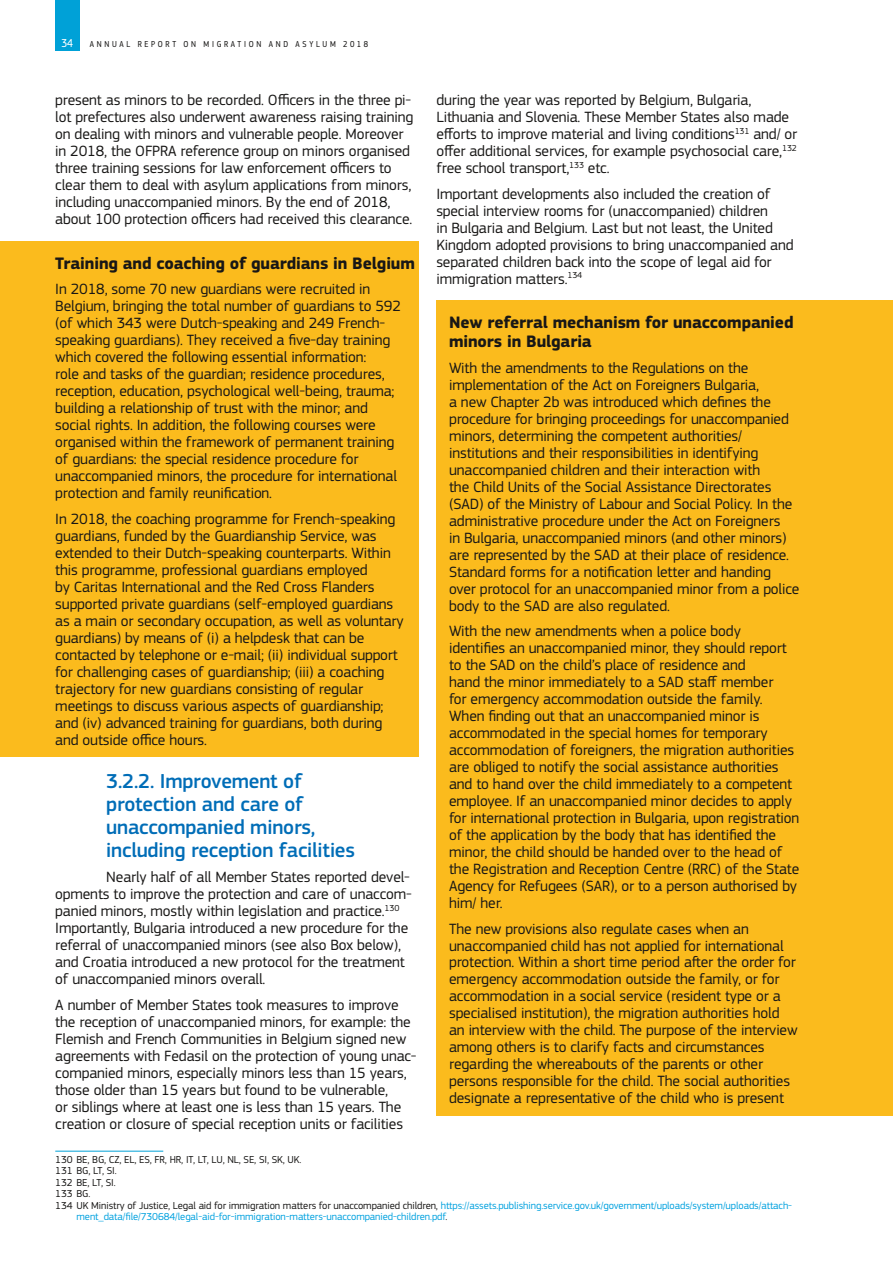
<style>
.page{position:relative;width:893px;height:1263px;background:#fff}
.page>*{position:absolute;margin:0;border:0;box-sizing:border-box;transform-origin:0 0}
.t1{font:500 21px/22.6px "EC Square Sans Pro";letter-spacing:-.01em;color:#006db7}
.t2{font:700 17.25px/19px "EC Square Sans Pro";letter-spacing:-.01em;color:#181716}
.t3{font:15.45px/17px "EC Square Sans Pro";letter-spacing:-.01em;color:#181716}
.t4{font:12px "EC Square Sans Cond Pro";color:#fff}
.t5{font:10.5px "EC Square Sans Pro";letter-spacing:-.01em;color:#00a1df}
.t6{font:10.5px "EC Square Sans Pro";letter-spacing:-.01em;color:#181716}
.t7{font:9px "EC Square Sans Cond Pro";letter-spacing:.3em;color:#181716}
.s1{color:#181716}
</style>
<div class="page">
<div style="left:55px;top:0;width:24px;height:51px;background:#00a1d7"></div>
<div style="left:0;top:241px;width:418px;height:40px;background:#fbbb1d"></div>
<div style="left:0;top:268px;width:418px;height:242px;background:#fbbb1d"></div>
<div style="left:0;top:497px;width:418px;height:260px;background:#fbbb1d"></div>
<hr style="left:55px;top:1151px;width:108px;height:1px;background:#00a1d7">
<div style="left:436px;top:300px;width:457px;height:60px;background:#fbbb1d"></div>
<div style="left:436px;top:346px;width:457px;height:277px;background:#fbbb1d"></div>
<div style="left:436px;top:610px;width:457px;height:310px;background:#fbbb1d"></div>
<div style="left:436px;top:907px;width:457px;height:209px;background:#fbbb1d"></div>
<p class="t4" style="left:62px;top:36px;width:13px">34</p>
<p class="t7" style="left:90px;top:39px;width:280px">ANNUAL REPORT ON MIGRATION AND ASYLUM 2018</p>
<p class="t3" style="left:55px;top:92px;width:360px">present as minors to be recorded. Officers in the three pi&shy;lot prefectures also underwent awareness raising training on dealing with minors and vulnerable people. Moreover in 2018, the OFPRA reference group on minors organised three training sessions for law enforcement officers to clear them to deal with asylum applications from minors, including unaccompanied minors. By the end of 2018, about 100 protection officers had received this clearance.</p>
<p class="t2" style="left:55px;top:254px;width:361px">Training and coaching of guardians in Belgium</p>
<p class="t3" style="left:55px;top:281px;width:347px">In 2018, some 70 new guardians were recruited in Belgium, bringing the total number of guardians to 592 (of which 343 were Dutch-speaking and 249 French&shy;speaking guardians). They received a five-day training which covered the following essential information:<br>role and tasks of the guardian; residence procedures, reception, education, psychological well-being, trauma; building a relationship of trust with the minor; and social rights. In addition, the following courses were organised within the framework of permanent training of guardians: the special residence procedure for unaccompanied minors, the procedure for international protection and family reunification.</p>
<p class="t3" style="left:55px;top:510px;width:350px">In 2018, the coaching programme for French-speaking guardians, funded by the Guardianship Service, was extended to their Dutch-speaking counterparts. Within this programme, professional guardians employed<br>by Caritas International and the Red Cross Flanders supported private guardians (self-employed guardians as a main or secondary occupation, as well as voluntary guardians) by means of (i) a helpdesk that can be contacted by telephone or e-mail; (ii) individual support for challenging cases of guardianship; (iii) a coaching trajectory for new guardians consisting of regular meetings to discuss various aspects of guardianship; and (iv) advanced training for guardians, both during and outside office hours.</p>
<h1 class="t1" style="left:106px;top:771px;width:250px">3.2.2. Improvement of protection and care of unaccompanied minors, including reception facilities</h1>
<p class="t3" style="left:55px;top:868px;width:358px;text-indent:51px">Nearly half of all Member States reported devel&shy;opments to improve the protection and care of unaccom&shy;panied minors, mostly within legislation and practice.<sup>130<br></sup>Importantly, Bulgaria introduced a new procedure for the referral of unaccompanied minors (see also Box below), and Croatia introduced a new protocol for the treatment of unaccompanied minors overall.</p>
<p class="t3" style="left:55px;top:996px;width:363px">A number of Member States took measures to improve the reception of unaccompanied minors, for example: the Flemish and French Communities in Belgium signed new agreements with Fedasil on the protection of young unac&shy;companied minors, especially minors less than 15 years, those older than 15 years but found to be vulnerable,<br>or siblings where at least one is less than 15 years. The creation or closure of special reception units or facilities</p>
<p class="t6" style="left:55px;top:1153px;width:248px">130 BE, BG, CZ, EL, ES, FR, HR, IT, LT, LU, NL, SE, SI, SK, UK.</p>
<p class="t6" style="left:55px;top:1165px;width:63px">131 BG, LT, SI.</p>
<p class="t6" style="left:55px;top:1176px;width:62px">132 BE, LT, SI.</p>
<p class="t6" style="left:55px;top:1188px;width:37px">133 BG.</p>
<p class="t5" style="left:55px;top:1199px;width:738px"><span class="s1">134 UK Ministry of Justice, Legal aid for immigration matters for unaccompanied children,</span> https://assets.publishing.service.gov.uk/government/uploads/system/uploads/attach-</p>
<p class="t5" style="left:77px;top:1211px;width:372px">ment_data/file/730684/legal-aid-for-immigration-matters-unaccompanied-children.pdf<span class="s1">.</span></p>
<p class="t3" style="left:436px;top:92px;width:362px">during the year was reported by Belgium, Bulgaria, Lithuania and Slovenia. These Member States also made efforts to improve material and living conditions<sup>131</sup> and/ or offer additional services, for example psychosocial care,<sup>132 </sup>free school transport,<sup>133</sup> etc.</p>
<p class="t3" style="left:436px;top:185px;width:359px">Important developments also included the creation of special interview rooms for (unaccompanied) children<br>in Bulgaria and Belgium. Last but not least, the United Kingdom adopted provisions to bring unaccompanied and separated children back into the scope of legal aid for immigration matters.<sup>134</sup></p>
<p class="t2" style="left:449px;top:313px;width:346px">New referral mechanism for unaccompanied minors in Bulgaria</p>
<p class="t3" style="left:449px;top:359px;width:352px">With the amendments to the Regulations on the implementation of the Act on Foreigners Bulgaria,<br>a new Chapter 2b was introduced which defines the procedure for bringing proceedings for unaccompanied minors, determining the competent authorities/ institutions and their responsibilities in identifying unaccompanied children and their interaction with<br>the Child Units of the Social Assistance Directorates (SAD) of the Ministry of Labour and Social Policy. In the administrative procedure under the Act on Foreigners<br>in Bulgaria, unaccompanied minors (and other minors) are represented by the SAD at their place of residence.<br>Standard forms for a notification letter and handing over protocol for an unaccompanied minor from a police body to the SAD are also regulated.</p>
<p class="t3" style="left:449px;top:622px;width:352px">With the new amendments when a police body identifies an unaccompanied minor, they should report to the SAD on the child’s place of residence and<br>hand the minor immediately to a SAD staff member<br>for emergency accommodation outside the family.<br>When finding out that an unaccompanied minor is accommodated in the special homes for temporary accommodation of foreigners, the migration authorities are obliged to notify the social assistance authorities and to hand over the child immediately to a competent employee. If an unaccompanied minor decides to apply for international protection in Bulgaria, upon registration of the application by the body that has identified the minor, the child should be handed over to the head of the Registration and Reception Centre (RRC) of the State Agency for Refugees (SAR), or to a person authorised by him/ her.</p>
<p class="t3" style="left:449px;top:920px;width:350px">The new provisions also regulate cases when an unaccompanied child has not applied for international protection. Within a short time period after the order for emergency accommodation outside the family, or for accommodation in a social service (resident type or a specialised institution), the migration authorities hold an interview with the child. The purpose of the interview among others is to clarify facts and circumstances regarding the whereabouts of the parents or other persons responsible for the child. The social authorities designate a representative of the child who is present</p>
</div>
